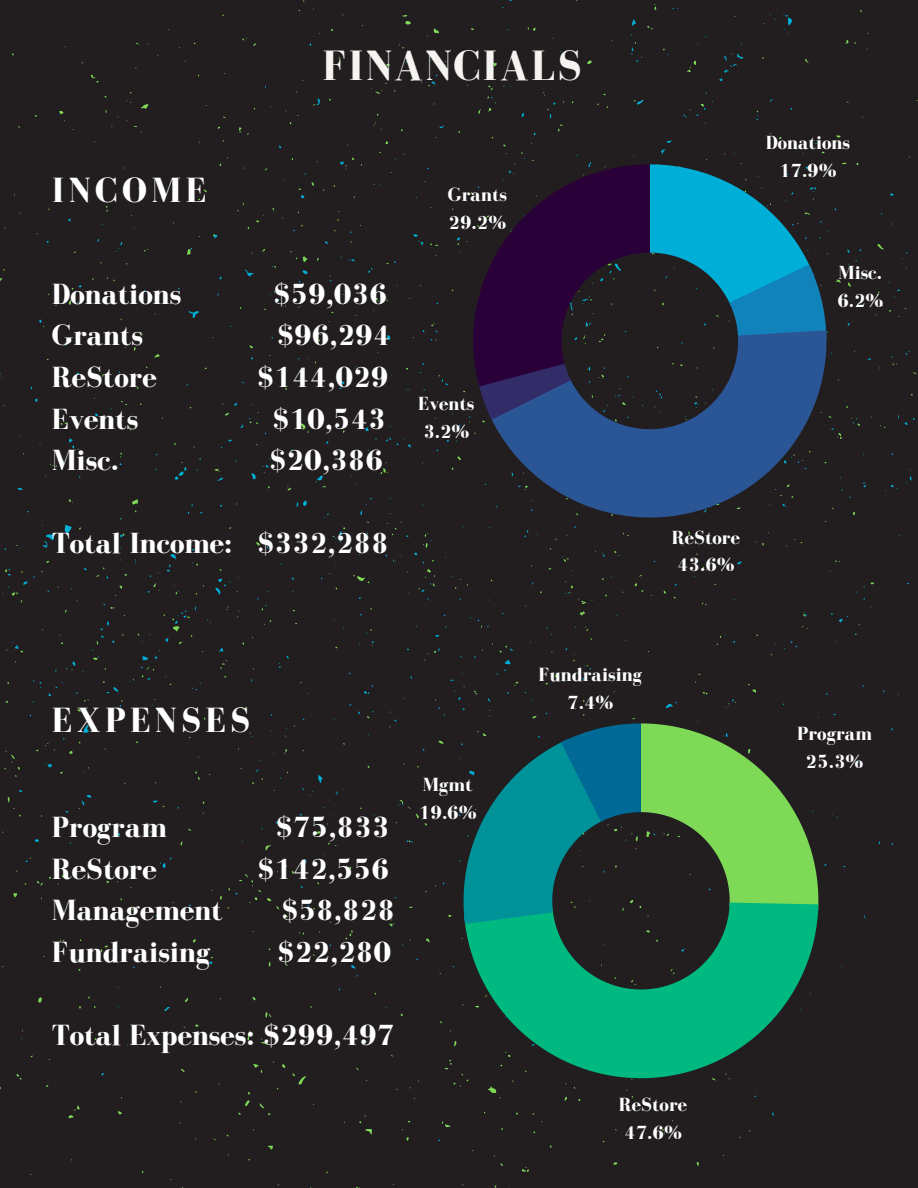
<style>
.page{position:relative;width:918px;height:1188px;background:#fff}
.page>*{position:absolute;margin:0;border:0;box-sizing:border-box;transform-origin:0 0}
.t1{font:700 43.65px "Bodoni FLF";letter-spacing:.04em;color:#f5f4f1}
.t2{font:700 36px "Bodoni FLF";letter-spacing:.12em;color:#fff}
.t3{font:700 30px "Bodoni FLF";color:#fff}
.t4{font:700 19.5px "Bodoni FLF";color:#fff}
</style>
<div class="page">
<div style="left:0;top:903px;width:918px;height:285px;background:#221e20"></div>
<div style="left:0;top:0;width:918px;height:903px;background:#221e20"></div>
<svg style="left:488px;top:420px;width:338px;height:98px;background:#27426c"></svg>
<svg style="left:473px;top:164px;width:353px;height:256px;background:#1f3858"></svg>
<svg style="left:464px;top:924px;width:354px;height:154px;background:#0d7c5a"></svg>
<svg style="left:464px;top:723px;width:354px;height:201px;background:#2f7253"></svg>
<p class="t2" style="left:52px;top:171px;width:156px">INCOME</p>
<p class="t1" style="left:322px;top:42px;width:261px">FINANCIALS</p>
<p class="t4" style="left:448px;top:184px;width:61px">Grants</p>
<p class="t4" style="left:449px;top:212px;width:59px">29.2%</p>
<p class="t3" style="left:52px;top:278px;width:131px">Donations</p>
<p class="t3" style="left:274px;top:278px;width:115px">$59,036</p>
<p class="t3" style="left:52px;top:319px;width:93px">Grants</p>
<p class="t3" style="left:277px;top:319px;width:115px">$96,294</p>
<p class="t3" style="left:52px;top:361px;width:106px">ReStore</p>
<p class="t3" style="left:257px;top:361px;width:133px">$144,029</p>
<p class="t3" style="left:52px;top:402px;width:88px">Events</p>
<p class="t3" style="left:272px;top:402px;width:115px">$10,543</p>
<p class="t3" style="left:52px;top:444px;width:68px">Misc.</p>
<p class="t3" style="left:270px;top:444px;width:115px">$20,386</p>
<p class="t3" style="left:52px;top:527px;width:338px">Total Income: $332,288</p>
<p class="t4" style="left:418px;top:393px;width:58px">Events</p>
<p class="t4" style="left:423px;top:421px;width:48px">3.2%</p>
<p class="t4" style="left:766px;top:132px;width:86px">Donations</p>
<p class="t4" style="left:779px;top:160px;width:59px">17.9%</p>
<p class="t4" style="left:839px;top:262px;width:45px">Misc.</p>
<p class="t4" style="left:837px;top:289px;width:48px">6.2%</p>
<p class="t4" style="left:672px;top:527px;width:70px">ReStore</p>
<p class="t4" style="left:677px;top:554px;width:59px">43.6%</p>
<p class="t2" style="left:52px;top:700px;width:200px">EXPENSES</p>
<p class="t3" style="left:52px;top:811px;width:116px">Program</p>
<p class="t3" style="left:276px;top:811px;width:115px">$75,833</p>
<p class="t3" style="left:52px;top:853px;width:107px">ReStore</p>
<p class="t3" style="left:258px;top:853px;width:133px">$142,556</p>
<p class="t3" style="left:52px;top:894px;width:172px">Management</p>
<p class="t3" style="left:282px;top:894px;width:115px">$58,828</p>
<p class="t3" style="left:52px;top:936px;width:160px">Fundraising</p>
<p class="t3" style="left:278px;top:936px;width:115px">$22,280</p>
<p class="t3" style="left:52px;top:1019px;width:344px">Total Expenses: $299,497</p>
<p class="t4" style="left:423px;top:774px;width:51px">Mgmt</p>
<p class="t4" style="left:419px;top:802px;width:59px">19.6%</p>
<p class="t4" style="left:539px;top:664px;width:105px">Fundraising</p>
<p class="t4" style="left:567px;top:692px;width:48px">7.4%</p>
<p class="t4" style="left:619px;top:1094px;width:70px">ReStore</p>
<p class="t4" style="left:624px;top:1122px;width:59px">47.6%</p>
<p class="t4" style="left:797px;top:723px;width:77px">Program</p>
<p class="t4" style="left:806px;top:751px;width:59px">25.3%</p>
</div>
